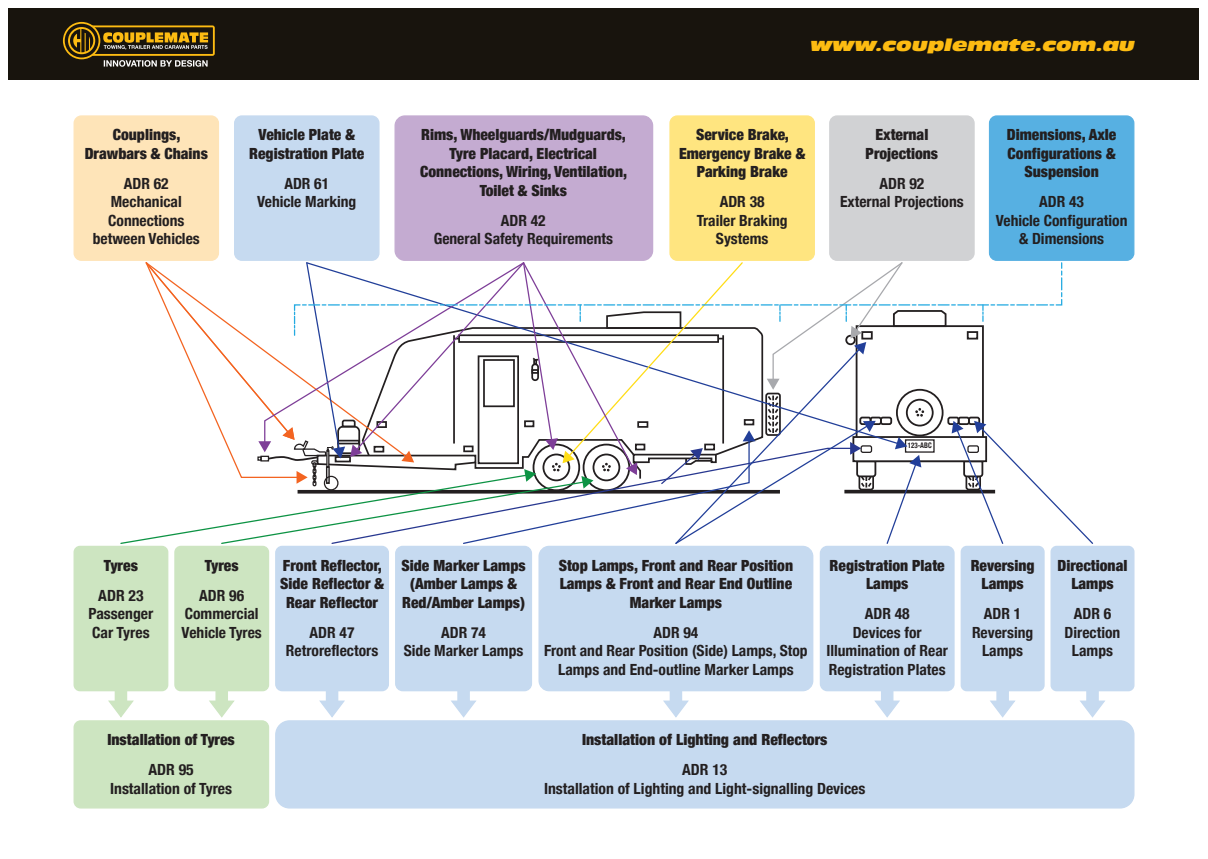
<style>
.page{position:relative;width:1208px;height:859px;background:#fff}
.page>*{position:absolute;margin:0;border:0;box-sizing:border-box;transform-origin:0 0}
.t1{font:italic 18px "Antique Oli Nor D";color:#fdbc12}
.t2{font:900 condensed 15.4px/18.5px "Helvetica Neue";color:#231f20;text-align:center}
.t3{font:700 condensed 15.4px/18.5px "Helvetica Neue";color:#231f20;text-align:center}
.t4{font:700 condensed 7.7px "Helvetica Neue";color:#231f20;scale:.9 1}
</style>
<div class="page">
<div style="left:74px;top:116px;width:144px;height:144px;background:#fee4b8;border-radius:7px"></div>
<div style="left:73px;top:115px;width:146px;height:146px;border:1px solid #fee4b8;border-radius:7px"></div>
<div style="left:235px;top:116px;width:144px;height:144px;background:#c6daf0;border-radius:7px"></div>
<div style="left:234px;top:115px;width:145px;height:146px;border:1px solid #c6daf0;border-radius:7px"></div>
<div style="left:670px;top:116px;width:144px;height:144px;background:#ffe580;border-radius:7px"></div>
<div style="left:669px;top:115px;width:146px;height:146px;border:1px solid #ffe580;border-radius:7px"></div>
<div style="left:829px;top:116px;width:145px;height:144px;background:#d1d2d4;border-radius:7px"></div>
<div style="left:829px;top:115px;width:145px;height:146px;border:1px solid #d1d2d4;border-radius:7px"></div>
<div style="left:989px;top:116px;width:144px;height:144px;background:#57b0e2;border-radius:7px"></div>
<div style="left:989px;top:115px;width:145px;height:146px;border:1px solid #57b0e2;border-radius:7px"></div>
<div style="left:395px;top:116px;width:257px;height:144px;background:#c4abd1;border-radius:10px"></div>
<div style="left:394px;top:115px;width:259px;height:146px;border:1px solid #c4abd1;border-radius:10px"></div>
<div style="left:74px;top:546px;width:94px;height:145px;background:#cde5c1;border-radius:6px"></div>
<div style="left:73px;top:546px;width:95px;height:145px;border:1px solid #cde5c1;border-radius:6px"></div>
<div style="left:74px;top:721px;width:194px;height:87px;background:#cde5c1;border-radius:7px"></div>
<div style="left:73px;top:720px;width:196px;height:88px;border:1px solid #cde5c1;border-radius:7px"></div>
<div style="left:175px;top:546px;width:93px;height:145px;background:#cde5c1;border-radius:6px"></div>
<div style="left:174px;top:546px;width:95px;height:145px;border:1px solid #cde5c1;border-radius:6px"></div>
<svg style="left:108px;top:700px;width:26px;height:18px"></svg>
<div style="left:115px;top:690px;width:12px;height:12px;background:#cde5c1"></div>
<svg style="left:209px;top:700px;width:26px;height:18px"></svg>
<div style="left:215px;top:690px;width:13px;height:12px;background:#cde5c1;border:1px solid #cde5c1"></div>
<div style="left:276px;top:721px;width:857px;height:87px;background:#c6daf0;border-radius:14px"></div>
<div style="left:275px;top:720px;width:859px;height:88px;border:1px solid #c6daf0;border-radius:14px"></div>
<div style="left:276px;top:546px;width:112px;height:145px;background:#c6daf0;border-radius:6px"></div>
<div style="left:275px;top:546px;width:114px;height:145px;border:1px solid #c6daf0;border-radius:6px"></div>
<div style="left:396px;top:546px;width:135px;height:145px;background:#c6daf0;border-radius:7px"></div>
<div style="left:395px;top:546px;width:137px;height:145px;border:1px solid #c6daf0;border-radius:7px"></div>
<div style="left:820px;top:546px;width:134px;height:145px;background:#c6daf0;border-radius:7px"></div>
<div style="left:819px;top:546px;width:135px;height:145px;border:1px solid #c6daf0;border-radius:7px"></div>
<div style="left:961px;top:546px;width:83px;height:145px;background:#c6daf0;border-radius:6px"></div>
<div style="left:960px;top:546px;width:84px;height:145px;border:1px solid #c6daf0;border-radius:6px"></div>
<div style="left:1051px;top:546px;width:82px;height:145px;background:#c6daf0;border-radius:6px"></div>
<div style="left:1050px;top:546px;width:84px;height:145px;border:1px solid #c6daf0;border-radius:6px"></div>
<div style="left:539px;top:546px;width:273px;height:145px;background:#c6daf0;border-radius:10px"></div>
<div style="left:538px;top:546px;width:275px;height:145px;border:1px solid #c6daf0;border-radius:10px"></div>
<svg style="left:319px;top:700px;width:26px;height:18px"></svg>
<div style="left:326px;top:690px;width:12px;height:12px;background:#c6daf0"></div>
<svg style="left:451px;top:700px;width:25px;height:18px"></svg>
<div style="left:457px;top:690px;width:13px;height:12px;background:#c6daf0;border:1px solid #c6daf0"></div>
<svg style="left:663px;top:700px;width:26px;height:18px"></svg>
<div style="left:669px;top:690px;width:13px;height:12px;background:#c6daf0;border:1px solid #c6daf0"></div>
<svg style="left:874px;top:700px;width:26px;height:18px"></svg>
<div style="left:881px;top:690px;width:12px;height:12px;background:#c6daf0"></div>
<svg style="left:990px;top:700px;width:26px;height:18px"></svg>
<div style="left:996px;top:690px;width:13px;height:12px;background:#c6daf0;border:1px solid #c6daf0"></div>
<svg style="left:1080px;top:700px;width:25px;height:18px"></svg>
<div style="left:1086px;top:690px;width:12px;height:12px;background:#c6daf0"></div>
<svg style="left:120px;top:262px;width:974px;height:282px"></svg>
<div style="left:9px;top:9px;width:1190px;height:71px;background:#18140d"></div>
<svg style="left:63px;top:22px;width:37px;height:37px"></svg>
<svg style="left:65px;top:24px;width:150px;height:43px"></svg>
<p class="t2" style="left:85px;top:125px;width:125px">Couplings,<br>Drawbars &amp; Chains</p>
<p class="t3" style="left:93px;top:173px;width:109px">ADR 62<br>Mechanical<br>Connections between Vehicles</p>
<p class="t2" style="left:249px;top:125px;width:117px">Vehicle Plate &amp;<br>Registration Plate</p>
<p class="t3" style="left:257px;top:173px;width:101px">ADR 61<br>Vehicle Marking</p>
<p class="t2" style="left:420px;top:125px;width:209px">Rims, Wheelguards/Mudguards,<br>Tyre Placard, Electrical<br>Connections, Wiring, Ventilation,<br>Toilet &amp; Sinks</p>
<p class="t3" style="left:434px;top:210px;width:181px">ADR 42<br>General Safety Requirements</p>
<p class="t1" style="left:809px;top:34px;width:326px">www.couplemate.com.au</p>
<p class="t2" style="left:679px;top:125px;width:128px">Service Brake,<br>Emergency Brake &amp;<br>Parking Brake</p>
<p class="t3" style="left:696px;top:191px;width:92px">ADR 38<br>Trailer Braking<br>Systems</p>
<p class="t2" style="left:865px;top:125px;width:74px">External<br>Projections</p>
<p class="t3" style="left:840px;top:173px;width:125px">ADR 92<br>External Projections</p>
<p class="t2" style="left:1007px;top:125px;width:111px">Dimensions, Axle<br>Configurations &amp;<br>Suspension</p>
<p class="t3" style="left:995px;top:191px;width:133px">ADR 43<br>Vehicle Configuration &amp; Dimensions</p>
<p class="t4" style="left:907px;top:439px;width:28px">123-ABC</p>
<p class="t2" style="left:104px;top:555px;width:35px">Tyres</p>
<p class="t3" style="left:89px;top:585px;width:66px">ADR 23<br>Passenger<br>Car Tyres</p>
<p class="t2" style="left:205px;top:555px;width:35px">Tyres</p>
<p class="t3" style="left:182px;top:585px;width:82px">ADR 96<br>Commercial<br>Vehicle Tyres</p>
<p class="t2" style="left:280px;top:555px;width:105px">Front Reflector,<br>Side Reflector &amp;<br>Rear Reflector</p>
<p class="t3" style="left:286px;top:622px;width:94px">ADR 47<br>Retroreflectors</p>
<p class="t2" style="left:401px;top:555px;width:126px">Side Marker Lamps (Amber Lamps &amp;<br>Red/Amber Lamps)</p>
<p class="t3" style="left:404px;top:622px;width:121px">ADR 74<br>Side Marker Lamps</p>
<p class="t2" style="left:558px;top:555px;width:236px">Stop Lamps, Front and Rear Position<br>Lamps &amp; Front and Rear End Outline<br>Marker Lamps</p>
<p class="t3" style="left:544px;top:622px;width:265px">ADR 94<br>Front and Rear Position (Side) Lamps, Stop<br>Lamps and End-outline Marker Lamps</p>
<p class="t2" style="left:829px;top:555px;width:117px">Registration Plate<br>Lamps</p>
<p class="t3" style="left:826px;top:603px;width:123px">ADR 48<br>Devices for<br>Illumination of Rear<br>Registration Plates</p>
<p class="t2" style="left:107px;top:729px;width:129px">Installation of Tyres</p>
<p class="t3" style="left:110px;top:759px;width:124px">ADR 95<br>Installation of Tyres</p>
<p class="t2" style="left:582px;top:729px;width:247px">Installation of Lighting and Reflectors</p>
<p class="t3" style="left:544px;top:759px;width:323px">ADR 13<br>Installation of Lighting and Light-signalling Devices</p>
<p class="t2" style="left:970px;top:555px;width:65px">Reversing<br>Lamps</p>
<p class="t3" style="left:972px;top:603px;width:63px">ADR 1<br>Reversing<br>Lamps</p>
<p class="t2" style="left:1057px;top:555px;width:71px">Directional<br>Lamps</p>
<p class="t3" style="left:1064px;top:603px;width:57px">ADR 6<br>Direction<br>Lamps</p>
</div>
